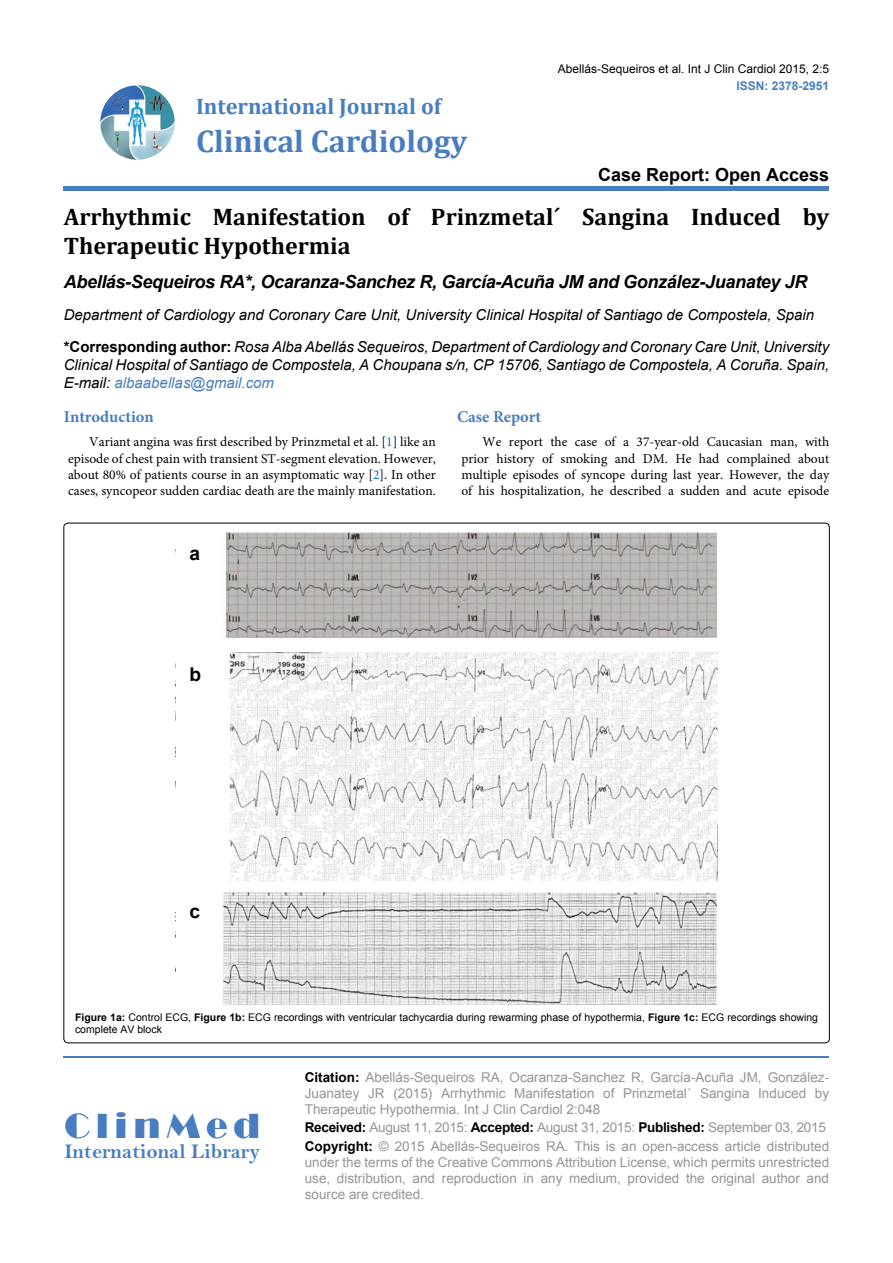
<style>
.page{position:relative;width:893px;height:1263px;background:#fff}
.page>*{position:absolute;margin:0;border:0;box-sizing:border-box;transform-origin:0 0}
.t1{font:36px "Broadway";letter-spacing:.16em;color:#487ec0}
.t2{font:700 31.5px "Cambria";color:#487ec0}
.t3{font:700 24px/28.8px "Cambria";color:#000}
.t4{font:700 22.5px "Cambria";color:#487ec0}
.t5{font:21px "Bell MT Bold";color:#487ec0}
.t6{font:700 19.05px "Arial";color:#000}
.t7{font:italic 700 18px "Arial";letter-spacing:-.02em;color:#000}
.t8{font:700 18px "Arial";color:#000}
.t9{font:700 16.5px "Minion Pro";color:#487ec0}
.t10{font:italic 15px/32.2px "Arial";color:#000}
.t11{font:13.5px/16.2px "Arial";color:#939598;text-align:justify}
.t12{font:13.5px/16.2px "Minion Pro";color:#000;text-align:justify}
.t13{font:12px "Arial";color:#000}
.t14{font:700 12px "Arial";color:#487ec0}
.t15{font:10.5px/12.6px "Arial";color:#000}
.s1{font-weight:700;font-style:normal}
.s2{color:#487ec0}
.s3{color:#0072bc}
.s4{font-weight:700}
.s5{font-weight:700;color:#000}
</style>
<div class="page">
<img style="left:100px;top:85px;width:75px;height:75px;border-radius:37px">
<div style="left:64px;top:186px;width:765px;height:5px;background:#487ec0"></div>
<hr style="left:64px;top:1056px;width:765px;height:2px;background:#487ec0">
<img style="left:223px;top:533px;width:494px;height:471px">
<h3 class="t4" style="left:196px;top:91px;width:247px">International Journal of</h3>
<h2 class="t2" style="left:196px;top:119px;width:273px">Clinical Cardiology</h2>
<p class="t13" style="left:558px;top:60px;width:273px">Abellás-Sequeiros et al. Int J Clin Cardiol 2015, 2:5</p>
<p class="t14" style="left:736px;top:78px;width:94px">ISSN: 2378-2951</p>
<h3 class="t8" style="left:598px;top:163px;width:233px">Case Report: Open Access</h3>
<h3 class="t3" style="left:64px;top:202px;width:767px">Arrhythmic Manifestation of Prinzmetal´ Sangina Induced by<br>Therapeutic Hypothermia</h3>
<h3 class="t7" style="left:64px;top:270px;width:745px">Abellás-Sequeiros RA*, Ocaranza-Sanchez R, García-Acuña JM and González-Juanatey JR</h3>
<p class="t10" style="left:64px;top:299px;width:767px">Department of Cardiology and Coronary Care Unit, University Clinical Hospital of Santiago de Compostela, Spain <span class="s1">*Corresponding author:</span> Rosa Alba Abellás Sequeiros, Department of Cardiology and Coronary Care Unit, University</p>
<p class="t10" style="left:64px;top:356px;width:767px;line-height:18px">Clinical Hospital of Santiago de Compostela, A Choupana s/n, CP 15706, Santiago de Compostela, A Coruña. Spain,<br>E-mail: <span class="s2">albaabellas@gmail.com</span></p>
<p class="t9" style="left:457px;top:405px;width:85px">Case Report</p>
<p class="t12" style="left:461px;top:434px;width:369px;text-indent:21px">We report the case of a 37-year-old Caucasian man, with prior history of smoking and DM. He had complained about multiple episodes of syncope during last year. However, the day of his hospitalization, he described a sudden and acute episode</p>
<p class="t9" style="left:64px;top:405px;width:92px">Introduction</p>
<p class="t12" style="left:68px;top:434px;width:369px;text-indent:21px">Variant angina was first described by Prinzmetal et al. [<span class="s3">1</span>] like an episode of chest pain with transient ST-segment elevation. However, about 80% of patients course in an asymptomatic way [<span class="s3">2</span>]. In other cases, syncopeor sudden cardiac death are the mainly manifestation.</p>
<h3 class="t6" style="left:190px;top:540px;width:12px">a</h3>
<h3 class="t6" style="left:190px;top:661px;width:13px">b</h3>
<h3 class="t6" style="left:190px;top:898px;width:12px">c</h3>
<p class="t15" style="left:75px;top:1011px;width:745px"><span class="s4">Figure 1a:</span> Control ECG, <span class="s4">Figure 1b:</span> ECG recordings with ventricular tachycardia during rewarming phase of hypothermia, <span class="s4">Figure 1c:</span> ECG recordings showing complete AV block</p>
<h1 class="t1" style="left:64px;top:1105px;width:197px">ClinMed</h1>
<h3 class="t5" style="left:64px;top:1139px;width:197px">International Library</h3>
<p class="t11" style="left:305px;top:1069px;width:526px"><span class="s5">Citation:</span> Abellás-Sequeiros RA, Ocaranza-Sanchez R, García-Acuña JM, González-Juanatey JR (2015) Arrhythmic Manifestation of Prinzmetal´ Sangina Induced by Therapeutic Hypothermia. Int J Clin Cardiol 2:048</p>
<p class="t11" style="left:305px;top:1118px;width:526px;line-height:18.3px"><span class="s5">Received:</span> August 11, 2015: <span class="s5">Accepted:</span> August 31, 2015: <span class="s5">Published:</span> September 03, 2015<br><span class="s5">Copyright:</span> © 2015 Abellás-Sequeiros RA. This is an open-access article distributed</p>
<p class="t11" style="left:305px;top:1154px;width:526px">under the terms of the Creative Commons Attribution License, which permits unrestricted use, distribution, and reproduction in any medium, provided the original author and source are credited.</p>
</div>
